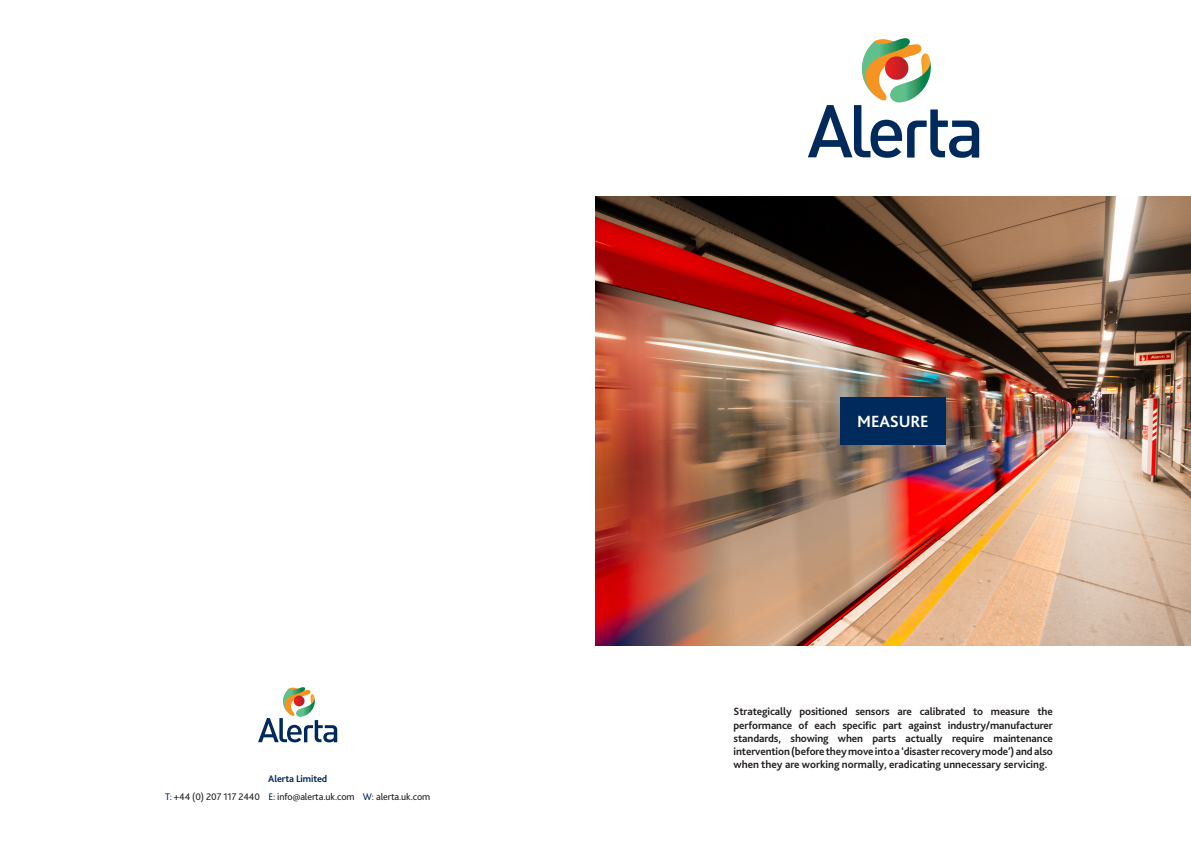
<style>
.page{position:relative;width:1191px;height:842px;background:#fff}
.page>*{position:absolute;margin:0;border:0;box-sizing:border-box;transform-origin:0 0}
.t1{font:700 17px "Bliss 2";letter-spacing:-.01em;color:#fff}
.t2{font:700 11px/13.2px "Bliss 2";color:#231f20;text-align:justify}
.t3{font:10px "Bliss 2";letter-spacing:-.01em;color:#231f20}
.t4{font:700 10px "Bliss 2";letter-spacing:-.01em;color:#00295c}
.s1{color:#00295c}
</style>
<div class="page">
<img style="left:595px;top:197px;width:596px;height:449px">
<svg style="left:808px;top:38px;width:171px;height:120px"></svg>
<svg style="left:258px;top:687px;width:79px;height:55px"></svg>
<div style="left:840px;top:398px;width:106px;height:47px;background:#00295c"></div>
<p class="t4" style="left:268px;top:772px;width:61px">Alerta Limited</p>
<p class="t3" style="left:165px;top:790px;width:267px"><span class="s1">T:</span> +44 (0) 207 117 2440 <span class="s1">E:</span> info@alerta.uk.com <span class="s1">W:</span> alerta.uk.com</p>
<p class="t1" style="left:857px;top:410px;width:73px">MEASURE</p>
<p class="t2" style="left:733px;top:705px;width:321px">Strategically positioned sensors are calibrated to measure the performance of each specific part against industry/manufacturer standards, showing when parts actually require maintenance intervention (before they move into a ‘disaster recovery mode’) and also when they are working normally, eradicating unnecessary servicing.</p>
</div>
